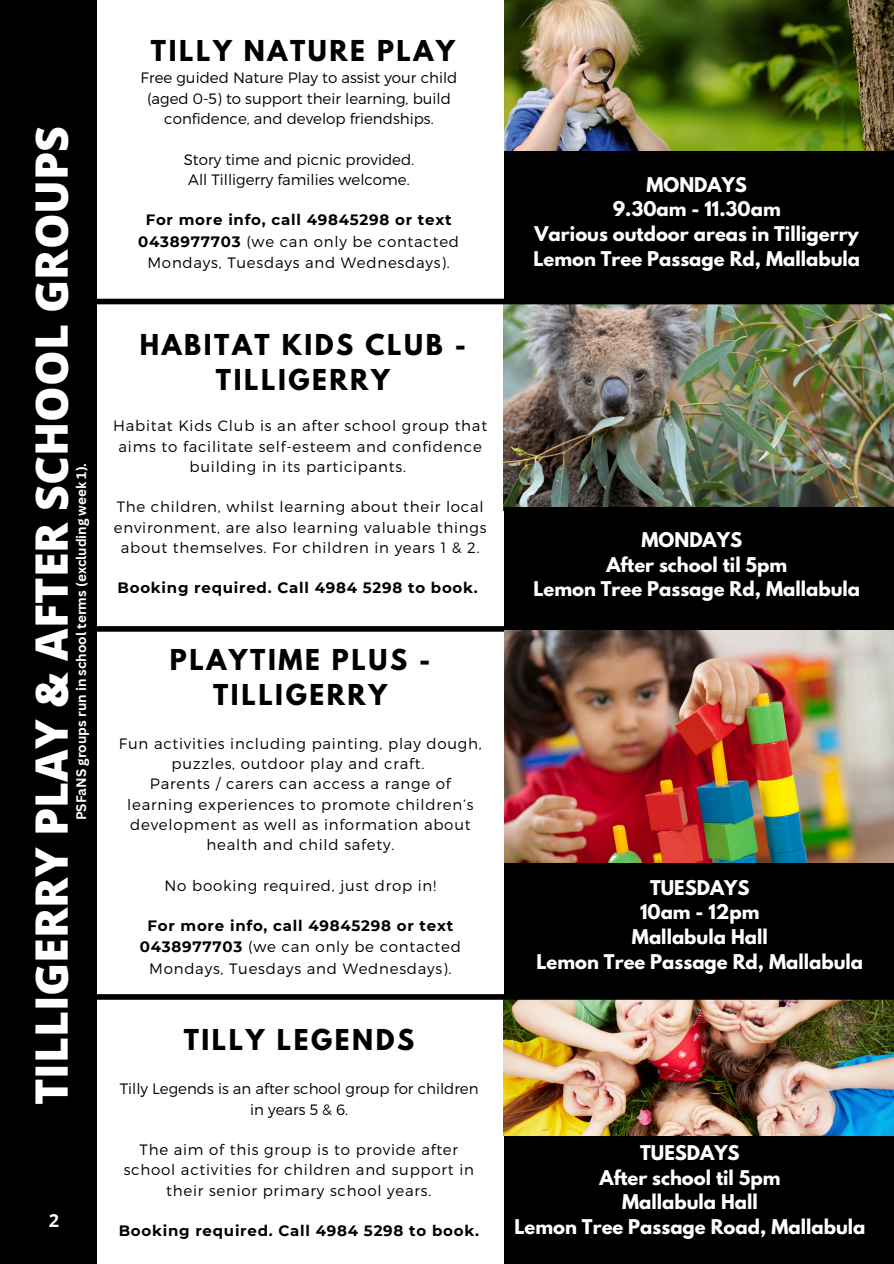
<style>
.page{position:relative;width:894px;height:1264px;background:#fff}
.page>*{position:absolute;margin:0;border:0;box-sizing:border-box;transform-origin:0 0}
.t1{font:800 44.7px "Open Sans";color:#fff}
.t2{font:700 25.5px/34.8px "League Spartan";letter-spacing:.1em;color:#000;text-align:center}
.t3{font:700 18px/24.8px "League Spartan";color:#fff;text-align:center}
.t4{font:700 18px "Open Sans";color:#fff}
.t5{font:300 15px/20.2px "Montserrat";letter-spacing:.05em;color:#000;text-align:center}
.t6{font:300 15px/20.2px "Montserrat";color:#000;text-align:center}
.t7{font:700 15px "Montserrat";letter-spacing:.05em;color:#000}
.t8{font:700 13.5px "Canva Sans";color:#fff}
.s1{font-weight:700}
</style>
<div class="page">
<div style="left:0;top:0;width:97px;height:1263px;background:#000"></div>
<img style="left:504px;top:0;width:389px;height:151px">
<div style="left:504px;top:151px;width:389px;height:150px;background:#000"></div>
<div style="left:504px;top:862px;width:389px;height:133px;background:#000"></div>
<img style="left:504px;top:304px;width:389px;height:203px">
<div style="left:504px;top:1125px;width:389px;height:138px;background:#000"></div>
<div style="left:504px;top:507px;width:389px;height:123px;background:#000"></div>
<div style="left:98px;top:299px;width:795px;height:5px;background:#000"></div>
<div style="left:98px;top:626px;width:795px;height:5px;background:#000"></div>
<img style="left:504px;top:999px;width:389px;height:136px">
<div style="left:98px;top:994px;width:795px;height:5px;background:#000"></div>
<img style="left:504px;top:630px;width:389px;height:232px">
<h3 class="t1" style="left:20px;top:1105px;width:981px;rotate:-90deg">TILLIGERRY PLAY &amp; AFTER SCHOOL GROUPS</h3>
<p class="t8" style="left:72px;top:820px;width:359px;rotate:-90deg">PSFaNS groups run in school terms (excluding week 1).</p>
<h4 class="t4" style="left:49px;top:1208px;width:12px">2</h4>
<h1 class="t2" style="left:151px;top:36px;width:305px">TILLY NATURE PLAY</h1>
<h3 class="t6" style="left:141px;top:67px;width:318px">Free guided Nature Play to assist your child (aged 0-5) to support their learning, build confidence, and develop friendships.</h3>
<h2 class="t6" style="left:184px;top:148px;width:232px">Story time and picnic provided.</h2>
<p class="t6" style="left:188px;top:168px;width:223px">All Tilligerry families welcome.</p>
<p class="t5" style="left:138px;top:208px;width:322px;line-height:21.3px"><span class="s1">For more info, call 49845298 or text<br>0438977703</span> (we can only be contacted<br>Mondays, Tuesdays and Wednesdays).</p>
<h2 class="t2" style="left:140px;top:331px;width:328px">HABITAT KIDS CLUB -<br>TILLIGERRY</h2>
<p class="t5" style="left:113px;top:415px;width:375px">Habitat Kids Club is an after school group that aims to facilitate self-esteem and confidence building in its participants.</p>
<p class="t5" style="left:114px;top:496px;width:374px">The children, whilst learning about their local environment, are also learning valuable things about themselves. For children in years 1 &amp; 2.</p>
<p class="t7" style="left:118px;top:579px;width:361px">Booking required. Call 4984 5298 to book.</p>
<h3 class="t2" style="left:170px;top:645px;width:262px">PLAYTIME PLUS -<br>TILLIGERRY</h3>
<h2 class="t5" style="left:119px;top:732px;width:364px">Fun activities including painting, play dough, puzzles, outdoor play and craft.</h2>
<p class="t5" style="left:127px;top:773px;width:347px">Parents / carers can access a range of learning experiences to promote children’s development as well as information about health and child safety.</p>
<p class="t5" style="left:165px;top:874px;width:273px">No booking required, just drop in!</p>
<h4 class="t5" style="left:140px;top:914px;width:322px;line-height:21.3px"><span class="s1">For more info, call 49845298 or text<br>0438977703</span> (we can only be contacted<br>Mondays, Tuesdays and Wednesdays).</h4>
<h2 class="t2" style="left:184px;top:1025px;width:232px">TILLY LEGENDS</h2>
<p class="t6" style="left:120px;top:1078px;width:360px">Tilly Legends is an after school group for children in years 5 &amp; 6.</p>
<p class="t5" style="left:124px;top:1138px;width:351px">The aim of this group is to provide after school activities for children and support in their senior primary school years.</p>
<p class="t7" style="left:119px;top:1221px;width:361px">Booking required. Call 4984 5298 to book.</p>
<h4 class="t3" style="left:533px;top:174px;width:328px">MONDAYS<br>9.30am - 11.30am<br>Various outdoor areas in Tilligerry<br>Lemon Tree Passage Rd, Mallabula</h4>
<p class="t3" style="left:533px;top:529px;width:328px">MONDAYS<br>After school til 5pm<br>Lemon Tree Passage Rd, Mallabula</p>
<h3 class="t3" style="left:536px;top:877px;width:328px">TUESDAYS<br>10am - 12pm<br>Mallabula Hall<br>Lemon Tree Passage Rd, Mallabula</h3>
<p class="t3" style="left:514px;top:1142px;width:352px">TUESDAYS<br>After school til 5pm<br>Mallabula Hall<br>Lemon Tree Passage Road, Mallabula</p>
</div>
